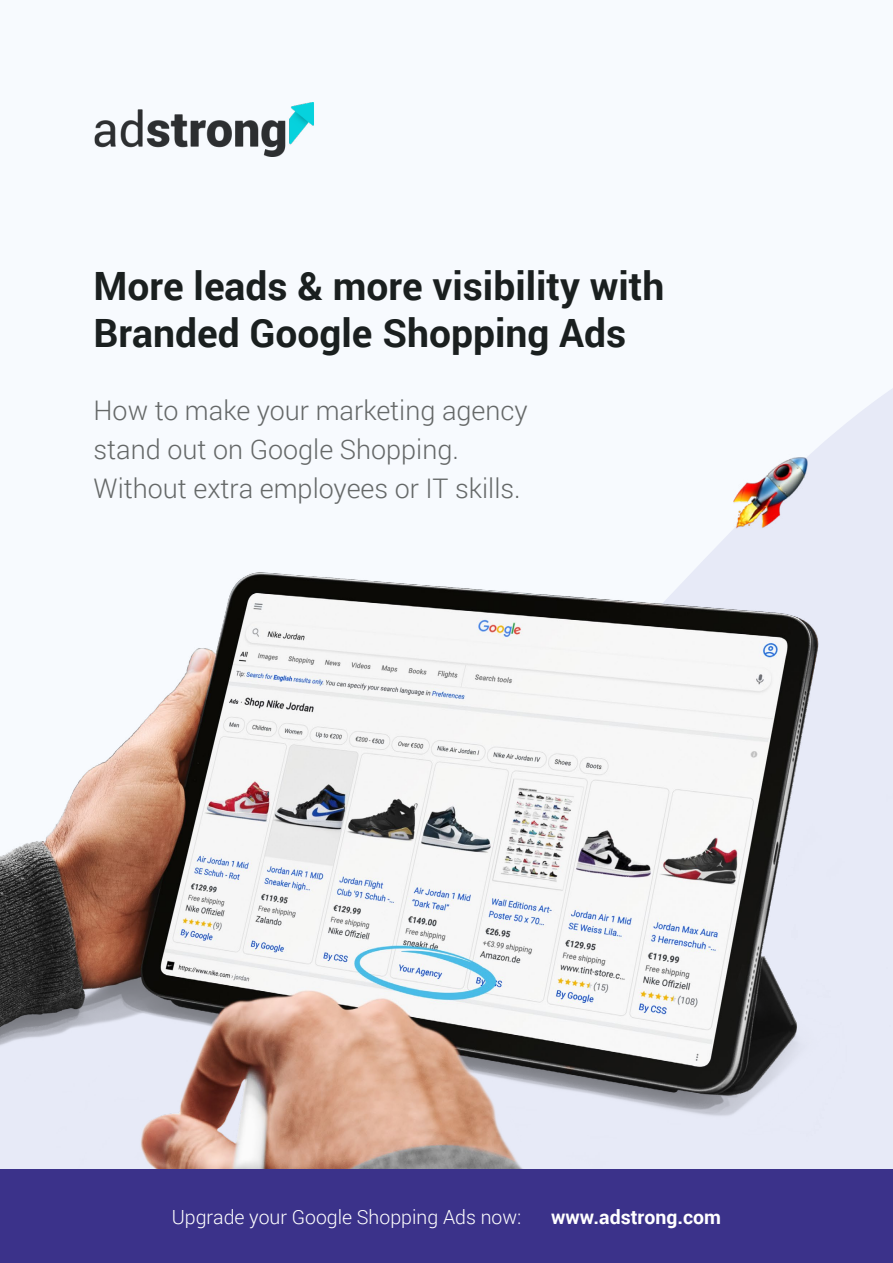
<style>
.page{position:relative;width:893px;height:1263px;background:#f7fafe}
.page>*{position:absolute;margin:0;border:0;box-sizing:border-box;transform-origin:0 0}
.t1{font:700 39px/46.8px "Roboto";color:#1a1f1f}
.t2{font:300 27px/39px "Roboto";color:#656868}
.t3{font:300 19.5px "Roboto";color:#fff}
.t4{font:700 19.5px "Roboto";color:#fff}
</style>
<div class="page">
<img style="left:0;top:388px;width:893px;height:781px">
<div style="left:0;top:1169px;width:893px;height:94px;background:#3b328a"></div>
<img style="left:94px;top:103px;width:220px;height:54px">
<img style="left:733px;top:454px;width:74px;height:74px">
<h1 class="t1" style="left:94px;top:261px;width:572px">More leads &amp; more visibility with<br>Branded Google Shopping Ads</h1>
<p class="t2" style="left:94px;top:390px;width:436px">How to make your marketing agency stand out on Google Shopping.<br>Without extra employees or IT skills.</p>
<p class="t3" style="left:172px;top:1203px;width:351px">Upgrade your Google Shopping Ads now:</p>
<p class="t4" style="left:551px;top:1203px;width:171px">www.adstrong.com</p>
</div>
